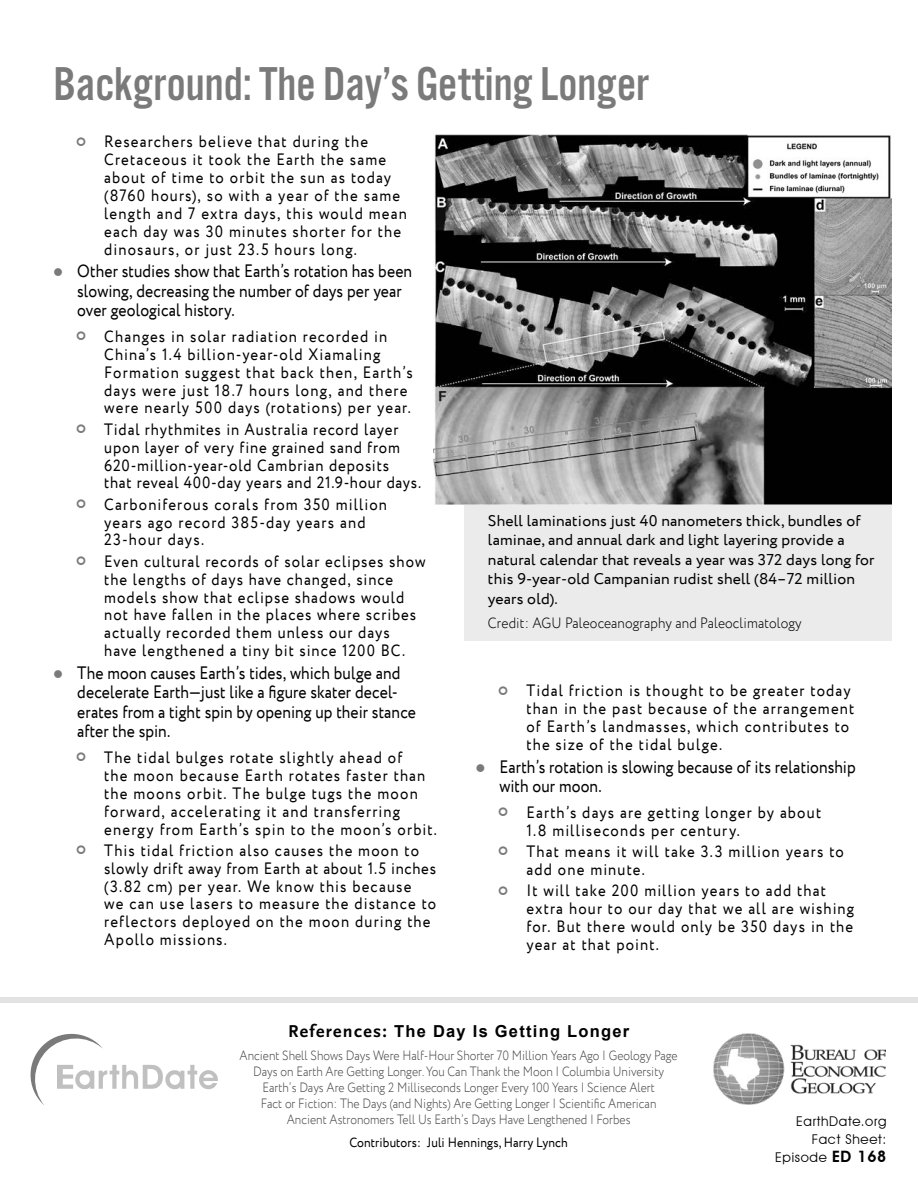
<style>
.page{position:relative;width:918px;height:1188px;background:#fff}
.page>*{position:absolute;margin:0;border:0;box-sizing:border-box;transform-origin:0 0}
.t1{font:49.35px "Alternate Got No 3 D";color:#7a7a7a}
.t2{font:18px/19.4px "Circe";letter-spacing:.005em;color:#000;scale:.87 1}
.t3{font:16.5px/18px "Circe";letter-spacing:.075em;color:#000;scale:.9 1}
.t4{font:16.5px/18px "Circe";letter-spacing:.05em;color:#000;scale:.9 1}
.t5{font:700 16.5px "Arial";letter-spacing:.075em;color:#000}
.t6{font:15.75px/19.5px "Circe";letter-spacing:.01em;color:#000}
.t7{font:300 15px "Circe";letter-spacing:.01em;color:#000;scale:.9 1}
.t8{font:300 13.5px/16.2px "Circe";color:#474747;text-align:center;scale:.87 1}
.t9{font:13.5px "Circe";letter-spacing:.01em;color:#000;scale:.9 1}
.t10{font:13.5px/18px "Avant Garde IT Cby BT";letter-spacing:.05em;color:#000;text-align:right}
.s1{color:#7a7a7a}
.s2{font-family:"Scala Sans";font-size:18px}
.s3{font-weight:600;font-size:15.75px}
</style>
<div class="page">
<img style="left:713px;top:1034px;width:173px;height:71px">
<svg style="left:30px;top:1033px;width:188px;height:72px"></svg>
<div style="left:0;top:998px;width:918px;height:5px;background:#e2e2e2"></div>
<div style="left:464px;top:503px;width:428px;height:138px;background:#ebebeb"></div>
<img style="left:433px;top:135px;width:458px;height:369px">
<h1 class="t1" style="left:53px;top:58px;width:597px">Background: The Day’s Getting Longer</h1>
<p class="t3" style="left:104px;top:133px;width:338px">Researchers believe that during the Cretaceous it took the Earth the same about of time to orbit the sun as today (8760 hours), so with a year of the same length and 7 extra days, this would mean each day was 30 minutes shorter for the dinosaurs, or just 23.5 hours long.</p>
<p class="t2" style="left:77px;top:262px;width:387px;text-indent:-24px"><span class="s1">●</span> Other studies show that Earth’s rotation has been slowing, decreasing the number of days per year over geological history.</p>
<p class="t3" style="left:104px;top:328px;width:344px">Changes in solar radiation recorded in China’s 1.4 billion-year-old Xiamaling Formation suggest that back then, Earth’s days were just 18.7 hours long, and there were nearly 500 days (rotations) per year.</p>
<p class="t4" style="left:104px;top:421px;width:354px">Tidal rhythmites in Australia record layer upon layer of very fine grained sand from 620-million-year-old Cambrian deposits<br>that reveal 400-day years and 21.9-hour days.</p>
<p class="t3" style="left:104px;top:496px;width:316px">Carboniferous corals from 350 million years ago record 385-day years and<br>23-hour days.</p>
<p class="t3" style="left:104px;top:553px;width:358px">Even cultural records of solar eclipses show the lengths of days have changed, since models show that eclipse shadows would not have fallen in the places where scribes actually recorded them unless our days have lengthened a tiny bit since 1200 BC.</p>
<p class="t2" style="left:77px;top:664px;width:391px;text-indent:-24px"><span class="s1">●</span> The moon causes Earth’s tides, which bulge and decelerate Earth—just like a figure skater decel&shy;erates from a tight spin by opening up their stance after the spin.</p>
<p class="t3" style="left:104px;top:749px;width:371px">The tidal bulges rotate slightly ahead of<br>the moon because Earth rotates faster than the moons orbit. The bulge tugs the moon forward, accelerating it and transferring energy from Earth’s spin to the moon’s orbit.</p>
<p class="t3" style="left:104px;top:842px;width:370px">This tidal friction also causes the moon to slowly drift away from Earth at about 1.5 inches (3.82 cm) per year. We know this because<br>we can use lasers to measure the distance to reflectors deployed on the moon during the Apollo missions.</p>
<p class="t6" style="left:488px;top:511px;width:388px">Shell laminations just 40 nanometers thick, bundles of laminae, and annual dark and light layering provide a natural calendar that reveals a year was 372 days long for this 9-year-old Campanian rudist shell (84–72 million years old).</p>
<p class="t7" style="left:488px;top:613px;width:350px">Credit: AGU Paleoceanography and Paleoclimatology</p>
<p class="t3" style="left:526px;top:682px;width:366px">Tidal friction is thought to be greater today than in the past because of the arrangement of Earth’s landmasses, which contributes to the size of the tidal bulge.</p>
<p class="t2" style="left:499px;top:758px;width:411px;text-indent:-24px"><span class="s1">●</span> Earth’s rotation is slowing because of its relationship with our moon.</p>
<p class="t3" style="left:526px;top:804px;width:329px">Earth’s days are getting longer by about<br>1.8 milliseconds per century.</p>
<p class="t3" style="left:526px;top:843px;width:354px">That means it will take 3.3 million years to add one minute.</p>
<p class="t3" style="left:526px;top:882px;width:366px">It will take 200 million years to add that extra hour to our day that we all are wishing for. But there would only be 350 days in the year at that point.</p>
<p class="t5" style="left:288px;top:1019px;width:343px"><span class="s2">References:</span> The Day Is Getting Longer</p>
<p class="t8" style="left:240px;top:1047px;width:505px">Ancient Shell Shows Days Were Half-Hour Shorter 70 Million Years Ago | Geology Page Days on Earth Are Getting Longer. You Can Thank the Moon | Columbia University Earth’s Days Are Getting 2 Milliseconds Longer Every 100 Years | Science Alert<br>Fact or Fiction: The Days (and Nights) Are Getting Longer | Scientific American Ancient Astronomers Tell Us Earth’s Days Have Lengthened | Forbes</p>
<p class="t9" style="left:349px;top:1134px;width:244px">Contributors: Juli Hennings, Harry Lynch</p>
<p class="t10" style="left:775px;top:1113px;width:113px">EarthDate.org<br>Fact Sheet:<br>Episode <span class="s3">ED 168</span></p>
</div>
